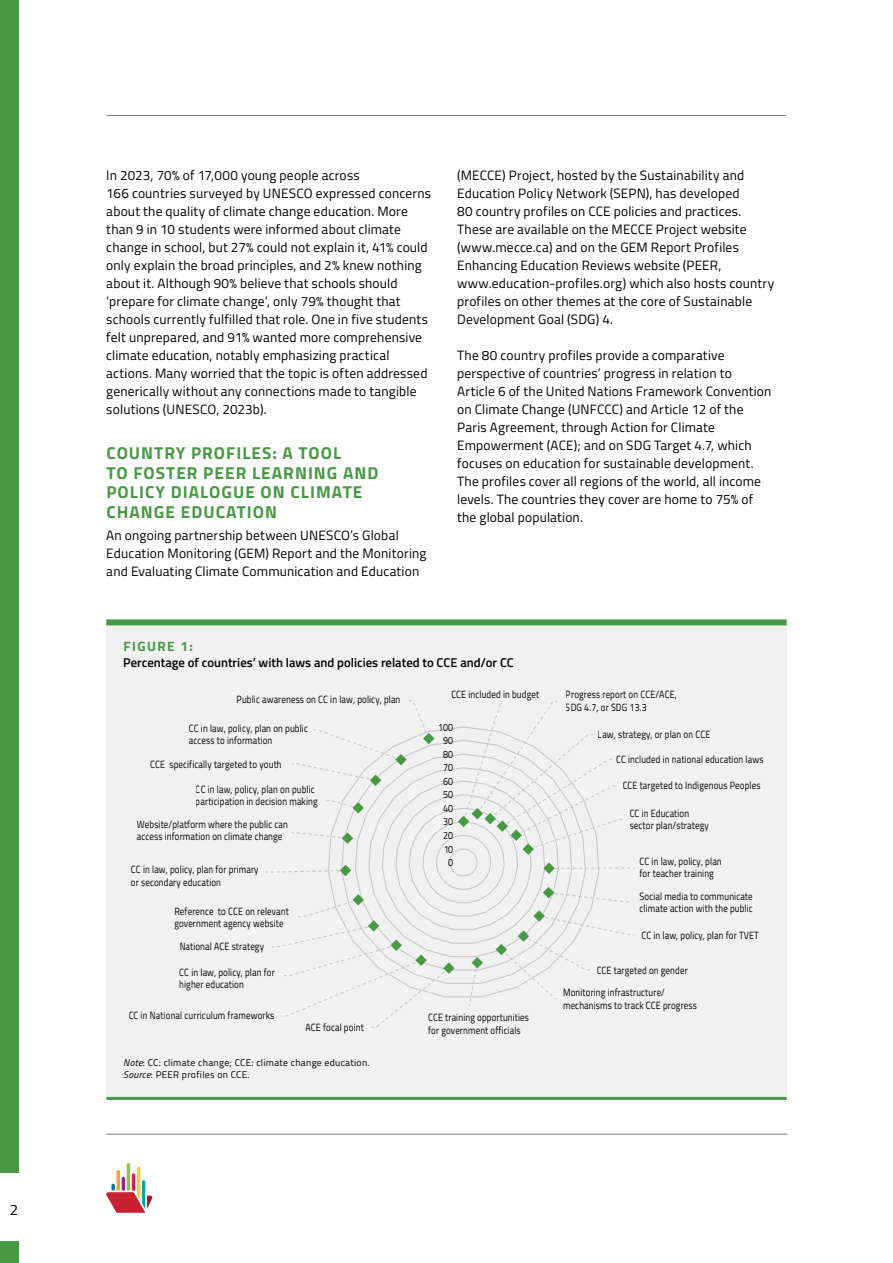
<style>
.page{position:relative;width:893px;height:1263px;background:#fff}
.page>*{position:absolute;margin:0;border:0;box-sizing:border-box;transform-origin:0 0}
.t1{font:700 17.25px/19.5px "Titillium Web";letter-spacing:.06em;color:#479943}
.t2{font:15px "Titillium Web";color:#000}
.t3{font:13.5px/18px "Titillium Web";letter-spacing:.015em;color:#000}
.t4{font:700 13.5px "Titillium Web";letter-spacing:.11em;color:#479943}
.t5{font:600 12.75px "Titillium Web";color:#000}
.t6{font:10.5px/12.6px "Titillium Web";letter-spacing:.015em;color:#000;scale:.85 1}
.t7{font:9.75px/12px "Titillium Web";letter-spacing:.03em;color:#000}
.s1{font-style:italic}
</style>
<div class="page">
<div style="left:0;top:0;width:19px;height:1263px;background:#479943"></div>
<hr style="left:107px;top:115px;width:679px;height:1px;background:#737577">
<hr style="left:107px;top:1134px;width:680px;height:1px;background:#737577">
<svg style="left:106px;top:1163px;width:46px;height:50px"></svg>
<div style="left:0;top:1173px;width:85px;height:67px;background:#fff"></div>
<div style="left:106px;top:619px;width:681px;height:478px;background:#f1f1f2"></div>
<div style="left:106px;top:619px;width:681px;height:6px;background:#479943"></div>
<hr style="left:106px;top:1097px;width:681px;height:3px;background:#479943">
<svg style="left:328px;top:727px;width:271px;height:271px"></svg>
<svg style="left:458px;top:701px;width:165px;height:154px"></svg>
<svg style="left:543px;top:862px;width:92px;height:12px"></svg>
<svg style="left:543px;top:887px;width:86px;height:16px"></svg>
<svg style="left:496px;top:910px;width:139px;height:90px"></svg>
<svg style="left:468px;top:957px;width:15px;height:49px"></svg>
<svg style="left:272px;top:894px;width:183px;height:134px"></svg>
<svg style="left:265px;top:865px;width:86px;height:11px"></svg>
<svg style="left:291px;top:832px;width:62px;height:12px"></svg>
<svg style="left:326px;top:800px;width:38px;height:13px"></svg>
<svg style="left:292px;top:700px;width:142px;height:86px"></svg>
<p class="t2" style="left:10px;top:1199px;width:10px">2</p>
<p class="t3" style="left:106px;top:166px;width:326px">In 2023, 70% of 17,000 young people across<br>166 countries surveyed by UNESCO expressed concerns about the quality of climate change education. More than 9 in 10 students were informed about climate change in school, but 27% could not explain it, 41% could only explain the broad principles, and 2% knew nothing about it. Although 90% believe that schools should ‘prepare for climate change’, only 79% thought that schools currently fulfilled that role. One in five students felt unprepared, and 91% wanted more comprehensive climate education, notably emphasizing practical actions. Many worried that the topic is often addressed generically without any connections made to tangible solutions (UNESCO, 2023b).</p>
<p class="t1" style="left:106px;top:442px;width:274px">COUNTRY PROFILES: A TOOL<br>TO FOSTER PEER LEARNING AND<br>POLICY DIALOGUE ON CLIMATE<br>CHANGE EDUCATION</p>
<p class="t3" style="left:106px;top:526px;width:322px">An ongoing partnership between UNESCO’s Global<br>Education Monitoring (GEM) Report and the Monitoring and Evaluating Climate Communication and Education</p>
<p class="t3" style="left:457px;top:166px;width:319px">(MECCE) Project, hosted by the Sustainability and Education Policy Network (SEPN), has developed<br>80 country profiles on CCE policies and practices.<br>These are available on the MECCE Project website (www.mecce.ca) and on the GEM Report Profiles Enhancing Education Reviews website (PEER, www.education-profiles.org) which also hosts country profiles on other themes at the core of Sustainable Development Goal (SDG) 4.</p>
<p class="t3" style="left:457px;top:346px;width:316px">The 80 country profiles provide a comparative perspective of countries’ progress in relation to Article 6 of the United Nations Framework Convention on Climate Change (UNFCCC) and Article 12 of the Paris Agreement, through Action for Climate Empowerment (ACE); and on SDG Target 4.7, which focuses on education for sustainable development.<br>The profiles cover all regions of the world, all income levels. The countries they cover are home to 75% of the global population.</p>
<p class="t4" style="left:123px;top:636px;width:71px">FIGURE 1:</p>
<p class="t5" style="left:123px;top:653px;width:392px">Percentage of countries’ with laws and policies related to CCE and/or CC</p>
<p class="t6" style="left:451px;top:688px;width:105px">CCE included in budget</p>
<p class="t6" style="left:566px;top:688px;width:132px">Progress report on CCE/ACE,<br>SDG 4.7, or SDG 13.3</p>
<p class="t6" style="left:598px;top:727px;width:134px">Law, strategy, or plan on CCE</p>
<p class="t6" style="left:616px;top:752px;width:175px">CC included in national education laws</p>
<p class="t6" style="left:622px;top:778px;width:164px">CCE targeted to Indigenous Peoples</p>
<p class="t6" style="left:237px;top:692px;width:194px">Public awareness on CC in law, policy, plan</p>
<p class="t6" style="left:189px;top:721px;width:141px">CC in law, policy, plan on public access to information</p>
<p class="t6" style="left:438px;top:720px;width:19px">100</p>
<p class="t6" style="left:443px;top:733px;width:13px">90</p>
<p class="t6" style="left:443px;top:747px;width:13px">80</p>
<p class="t6" style="left:150px;top:757px;width:156px">CCE specifically targeted to youth</p>
<p class="t6" style="left:443px;top:760px;width:13px">70</p>
<p class="t6" style="left:443px;top:774px;width:13px">60</p>
<p class="t6" style="left:196px;top:782px;width:145px">CC in law, policy, plan on public participation in decision making</p>
<p class="t6" style="left:443px;top:788px;width:13px">50</p>
<p class="t6" style="left:443px;top:801px;width:13px">40</p>
<p class="t6" style="left:630px;top:806px;width:94px">CC in Education sector plan/strategy</p>
<p class="t6" style="left:443px;top:815px;width:13px">30</p>
<p class="t6" style="left:137px;top:817px;width:179px">Website/platform where the public can access information on climate change</p>
<p class="t6" style="left:131px;top:862px;width:152px">CC in law, policy, plan for primary or secondary education</p>
<p class="t6" style="left:174px;top:904px;width:136px">Reference to CCE on relevant government agency website</p>
<p class="t6" style="left:443px;top:828px;width:13px">20</p>
<p class="t6" style="left:443px;top:842px;width:13px">10</p>
<p class="t6" style="left:639px;top:854px;width:98px">CC in law, policy, plan for teacher training</p>
<p class="t6" style="left:448px;top:855px;width:7px">0</p>
<p class="t6" style="left:639px;top:889px;width:135px">Social media to communicate climate action with the public</p>
<p class="t6" style="left:641px;top:928px;width:140px">CC in law, policy, plan for TVET</p>
<p class="t6" style="left:597px;top:963px;width:109px">CCE targeted on gender</p>
<p class="t6" style="left:179px;top:939px;width:101px">National ACE strategy</p>
<p class="t6" style="left:179px;top:965px;width:114px">CC in law, policy, plan for higher education</p>
<p class="t6" style="left:563px;top:986px;width:159px">Monitoring infrastructure/ mechanisms to track CCE progress</p>
<p class="t6" style="left:129px;top:1008px;width:173px">CC in National curriculum frameworks</p>
<p class="t6" style="left:428px;top:1011px;width:120px">CCE training opportunities for government officials</p>
<p class="t6" style="left:306px;top:1021px;width:70px">ACE focal point</p>
<p class="t7" style="left:123px;top:1056px;width:248px"><span class="s1">Note</span>: CC: climate change; CCE: climate change education.<br><span class="s1">Source</span>: PEER profiles on CCE.</p>
</div>
